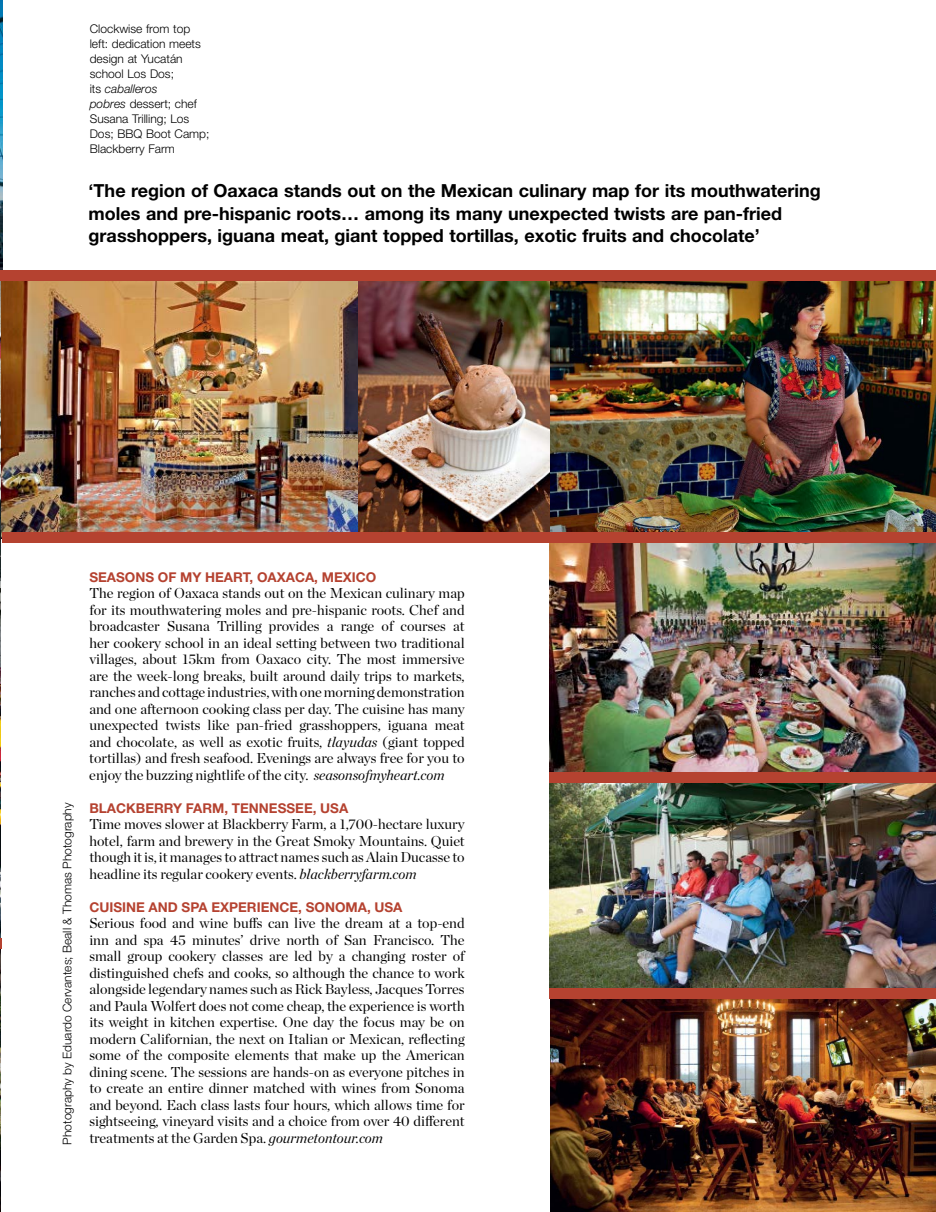
<style>
.page{position:relative;width:936px;height:1212px;background:#fff}
.page>*{position:absolute;margin:0;border:0;box-sizing:border-box;transform-origin:0 0}
.t1{font:700 18px/22.5px "Helvetica Neue";color:#000}
.t2{font:14.25px/16.5px "Chronicle Display";color:#000;text-align:justify}
.t3{font:700 13.5px "Helvetica Neue";color:#b54230}
.t4{font:300 12px/15px "Helvetica Neue";color:#000}
.s1{font-style:italic}
</style>
<div class="page">
<img style="left:2px;top:281px;width:356px;height:258px">
<img style="left:0;top:949px;width:1px;height:263px">
<img style="left:0;top:0;width:2px;height:945px">
<img style="left:550px;top:999px;width:385px;height:213px">
<img style="left:358px;top:281px;width:193px;height:251px">
<img style="left:550px;top:542px;width:385px;height:231px">
<img style="left:551px;top:281px;width:384px;height:251px">
<img style="left:550px;top:783px;width:385px;height:206px">
<div style="left:0;top:270px;width:935px;height:11px;background:#b54230"></div>
<div style="left:3px;top:532px;width:932px;height:10px;background:#b54230"></div>
<div style="left:550px;top:989px;width:385px;height:10px;background:#b54230"></div>
<div style="left:550px;top:773px;width:385px;height:10px;background:#b54230"></div>
<p class="t4" style="left:90px;top:21px;width:121px">Clockwise from top left: dedication meets design at Yucatán school Los Dos;<br>its <span class="s1">caballeros<br>pobres</span> dessert; chef<br>Susana Trilling; Los<br>Dos; BBQ Boot Camp;<br>Blackberry Farm</p>
<p class="t1" style="left:89px;top:179px;width:733px">‘The region of Oaxaca stands out on the Mexican culinary map for its mouthwatering moles and pre-hispanic roots… among its many unexpected twists are pan-fried grasshoppers, iguana meat, giant topped tortillas, exotic fruits and chocolate’</p>
<p class="t4" style="left:59px;top:1145px;width:344px;rotate:-90deg">Photography by Eduardo Cervantes; Beall &amp; Thomas Photography</p>
<p class="t3" style="left:89px;top:568px;width:288px">Seasons of my Heart, Oaxaca, Mexico</p>
<p class="t2" style="left:89px;top:584px;width:377px">The region of Oaxaca stands out on the Mexican culinary map for its mouthwatering moles and pre-hispanic roots. Chef and broadcaster Susana Trilling provides a range of courses at her cookery school in an ideal setting between two traditional villages, about 15km from Oaxaco city. The most immersive are the week-long breaks, built around daily trips to markets, ranches and cottage industries, with one morning demonstration and one afternoon cooking class per day. The cuisine has many unexpected twists like pan-fried grasshoppers, iguana meat and chocolate, as well as exotic fruits, <span class="s1">tlayudas</span> (giant topped tortillas) and fresh seafood. Evenings are always free for you to enjoy the buzzing nightlife of the city. <span class="s1">seasonsofmyheart.com</span></p>
<p class="t3" style="left:89px;top:799px;width:260px">blackberry farm, tenn essee, usa</p>
<p class="t2" style="left:89px;top:815px;width:377px">Time moves slower at Blackberry Farm, a 1,700-hectare luxury hotel, farm and brewery in the Great Smoky Mountains. Quiet though it is, it manages to attract names such as Alain Ducasse to headline its regular cookery events. <span class="s1">blackberryfarm.com</span></p>
<p class="t3" style="left:89px;top:898px;width:315px">cuisine and spa experience, sonoma, USA</p>
<p class="t2" style="left:89px;top:914px;width:378px">Serious food and wine buffs can live the dream at a top-end inn and spa 45 minutes’ drive north of San Francisco. The small group cookery classes are led by a changing roster of distinguished chefs and cooks, so although the chance to work alongside legendary names such as Rick Bayless, Jacques Torres and Paula Wolfert does not come cheap, the experience is worth its weight in kitchen expertise. One day the focus may be on modern Californian, the next on Italian or Mexican, reflecting some of the composite elements that make up the American dining scene. The sessions are hands-on as everyone pitches in to create an entire dinner matched with wines from Sonoma and beyond. Each class lasts four hours, which allows time for sightseeing, vineyard visits and a choice from over 40 different treatments at the Garden Spa. <span class="s1">gourmetontour.com</span></p>
</div>
